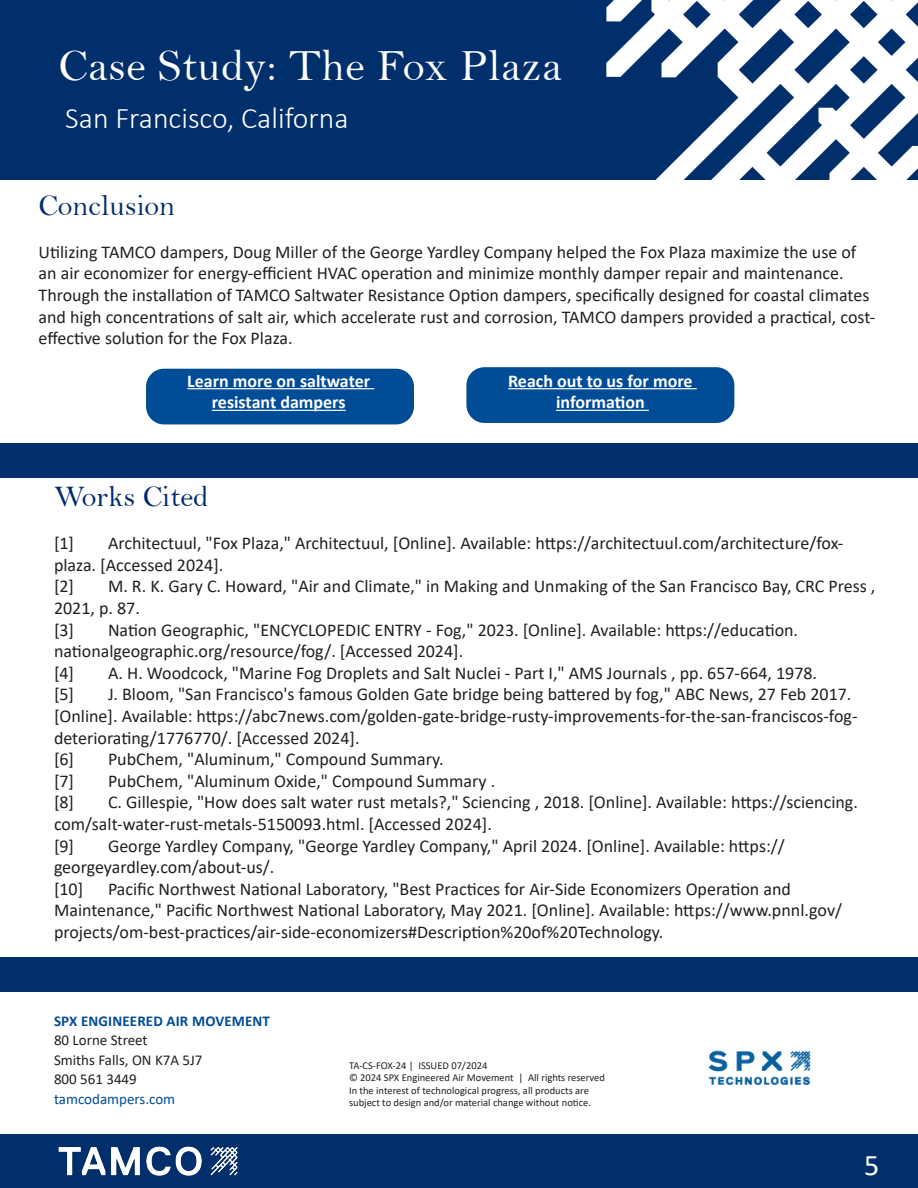
<style>
.page{position:relative;width:918px;height:1188px;background:#fff}
.page>*{position:absolute;margin:0;border:0;box-sizing:border-box;transform-origin:0 0}
.t1{font:45px "Bell";letter-spacing:.01em;color:#fff}
.t2{font:300 30px "Calibri";color:#fff}
.t3{font:30px "Bell";color:#002f6c}
.t4{font:30px "Bell";color:#002a6c}
.t5{font:30px "Calibri";color:#fff}
.t6{font:18px/21.6px "Calibri";color:#231f20}
.t7{font:700 18px/21.6px "Calibri";color:#fff;text-align:center}
.t8{font:15px "Calibri";color:#231f20}
.t9{font:700 15px "Calibri";letter-spacing:.01em;color:#004c97}
.t10{font:15px "Calibri";color:#004c97}
.t11{font:10.5px/12.6px "Calibri";color:#231f20}
</style>
<div class="page">
<div style="left:1px;top:0;width:917px;height:179px;background:#002f6c"></div>
<img style="left:504px;top:0;width:414px;height:180px">
<div style="left:0;top:1135px;width:918px;height:53px;background:#002f6c"></div>
<div style="left:0;top:957px;width:918px;height:34px;background:#002f6c"></div>
<img style="left:58px;top:1146px;width:180px;height:30px">
<img style="left:708px;top:1050px;width:103px;height:35px">
<div style="left:0;top:443px;width:918px;height:34px;background:#002f6c"></div>
<div style="left:146px;top:369px;width:268px;height:55px;background:#004c97;border-radius:18px"></div>
<div style="left:466px;top:367px;width:268px;height:56px;background:#004c97;border-radius:18px"></div>
<hr style="left:187px;top:388px;width:187px;height:1px;background:#fff">
<hr style="left:212px;top:410px;width:134px;height:1px;background:#fff">
<hr style="left:508px;top:388px;width:189px;height:1px;background:#fff">
<hr style="left:556px;top:410px;width:93px;height:1px;background:#fff">
<p class="t1" style="left:58px;top:39px;width:505px">Case Study: The Fox Plaza</p>
<p class="t2" style="left:65px;top:100px;width:285px">San Francisco, Californa</p>
<p class="t3" style="left:39px;top:187px;width:138px">Conclusion</p>
<p class="t6" style="left:39px;top:241px;width:838px">Utilizing TAMCO dampers, Doug Miller of the George Yardley Company helped the Fox Plaza maximize the use of an air economizer for energy-efficient HVAC operation and minimize monthly damper repair and maintenance.<br>Through the installation of TAMCO Saltwater Resistance Option dampers, specifically designed for coastal climates and high concentrations of salt air, which accelerate rust and corrosion, TAMCO dampers provided a practical, cost&shy;effective solution for the Fox Plaza.</p>
<p class="t7" style="left:187px;top:370px;width:184px">Learn more on saltwater resistant dampers</p>
<p class="t7" style="left:508px;top:370px;width:186px">Reach out to us for more information</p>
<p class="t4" style="left:54px;top:479px;width:156px">Works Cited</p>
<p class="t6" style="left:54px;top:532px;width:22px">[1]</p>
<p class="t6" style="left:54px;top:532px;width:791px;text-indent:54px">Architectuul, "Fox Plaza," Architectuul, [Online]. Available: https://architectuul.com/architecture/fox&shy;plaza. [Accessed 2024].</p>
<p class="t6" style="left:54px;top:575px;width:22px">[2]</p>
<p class="t6" style="left:54px;top:575px;width:823px;text-indent:54px">M. R. K. Gary C. Howard, "Air and Climate," in Making and Unmaking of the San Francisco Bay, CRC Press ,<br>2021, p. 87.</p>
<p class="t6" style="left:54px;top:618px;width:22px">[3]</p>
<p class="t6" style="left:54px;top:618px;width:746px;text-indent:54px">Nation Geographic, "ENCYCLOPEDIC ENTRY - Fog," 2023. [Online]. Available: https://education. nationalgeographic.org/resource/fog/. [Accessed 2024].</p>
<p class="t6" style="left:54px;top:662px;width:22px">[4]</p>
<p class="t6" style="left:108px;top:662px;width:711px">A. H. Woodcock, "Marine Fog Droplets and Salt Nuclei - Part I," AMS Journals , pp. 657-664, 1978.</p>
<p class="t6" style="left:54px;top:683px;width:22px">[5]</p>
<p class="t6" style="left:54px;top:683px;width:805px;text-indent:54px">J. Bloom, "San Francisco's famous Golden Gate bridge being battered by fog," ABC News, 27 Feb 2017. [Online]. Available: https://abc7news.com/golden-gate-bridge-rusty-improvements-for-the-san-franciscos-fog&shy;deteriorating/1776770/. [Accessed 2024].</p>
<p class="t6" style="left:54px;top:748px;width:22px">[6]</p>
<p class="t6" style="left:108px;top:748px;width:337px">PubChem, "Aluminum," Compound Summary.</p>
<p class="t6" style="left:54px;top:770px;width:22px">[7]</p>
<p class="t6" style="left:108px;top:770px;width:389px">PubChem, "Aluminum Oxide," Compound Summary .</p>
<p class="t6" style="left:54px;top:791px;width:22px">[8]</p>
<p class="t6" style="left:54px;top:791px;width:805px;text-indent:54px">C. Gillespie, "How does salt water rust metals?," Sciencing , 2018. [Online]. Available: https://sciencing. com/salt-water-rust-metals-5150093.html. [Accessed 2024].</p>
<p class="t6" style="left:54px;top:834px;width:22px">[9]</p>
<p class="t6" style="left:54px;top:834px;width:732px;text-indent:54px">George Yardley Company, "George Yardley Company," April 2024. [Online]. Available: https:// georgeyardley.com/about-us/.</p>
<p class="t6" style="left:54px;top:878px;width:31px">[10]</p>
<p class="t6" style="left:54px;top:878px;width:790px;text-indent:54px">Pacific Northwest National Laboratory, "Best Practices for Air-Side Economizers Operation and<br>Maintenance," Pacific Northwest National Laboratory, May 2021. [Online]. Available: https://www.pnnl.gov/ projects/om-best-practices/air-side-economizers#Description%20of%20Technology.</p>
<p class="t9" style="left:54px;top:1010px;width:218px">SPX ENGINEERED AIR MOVEMENT</p>
<p class="t8" style="left:54px;top:1030px;width:95px">80 Lorne Street</p>
<p class="t8" style="left:54px;top:1050px;width:150px">Smiths Falls, ON K7A 5J7</p>
<p class="t8" style="left:54px;top:1069px;width:84px">800 561 3449</p>
<p class="t10" style="left:54px;top:1089px;width:123px">tamcodampers.com</p>
<p class="t11" style="left:349px;top:1059px;width:257px">TA-CS-FOX-24 | ISSUED 07/2024<br>© 2024 SPX Engineered Air Movement | All rights reserved</p>
<p class="t11" style="left:349px;top:1084px;width:244px">In the interest of technological progress, all products are subject to design and/or material change without notice.</p>
<p class="t5" style="left:864px;top:1144px;width:17px">5</p>
</div>
